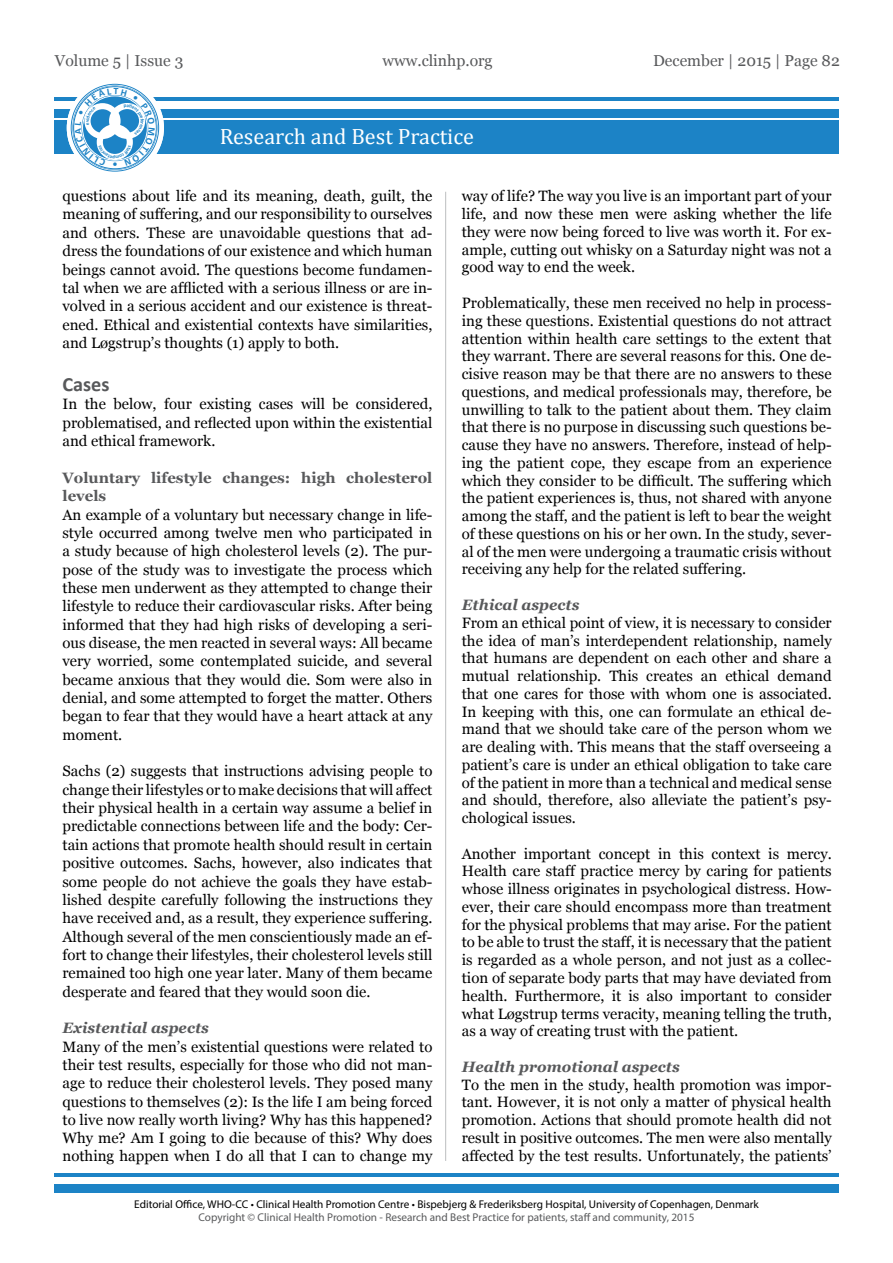
<style>
.page{position:relative;width:893px;height:1263px;background:#fff}
.page>*{position:absolute;margin:0;border:0;box-sizing:border-box;transform-origin:0 0}
.t1{font:22.2px "Cambria";color:#fff}
.t2{font:700 20.25px "Calibri";color:#58595b}
.t3{font:15.75px "Georgia";color:#58595b}
.t4{font:15px/17.7px "Georgia";color:#000;text-align:justify}
.t5{font:italic 700 15px "Georgia";color:#58595b}
.t6{font:700 15px/18.3px "Georgia";color:#58595b}
.t7{font:11.25px "Myriad Pro";color:#000}
.t8{font:11.25px "Myriad Pro";color:#58595b}
</style>
<div class="page">
<div style="left:54px;top:1184px;width:785px;height:8px;background:#1c83c6"></div>
<hr style="left:54px;top:1173px;width:785px;height:3px;background:#1c83c6">
<div style="left:54px;top:120px;width:785px;height:34px;background:#1c83c6"></div>
<div style="left:54px;top:109px;width:785px;height:8px;background:#1c83c6"></div>
<hr style="left:54px;top:98px;width:785px;height:3px;background:#1c83c6">
<svg style="left:67px;top:79px;width:97px;height:97px"></svg>
<hr style="left:445px;top:192px;width:1px;height:969px;background:#bcbec0">
<svg style="left:75px;top:88px;width:80px;height:78px"></svg>
<p class="t3" style="left:55px;top:51px;width:130px">Volume 5 | Issue 3</p>
<p class="t3" style="left:383px;top:51px;width:112px">www.clinhp.org</p>
<h1 class="t1" style="left:220px;top:124px;width:256px">Research and Best Practice</h1>
<p class="t3" style="left:653px;top:51px;width:188px">December | 2015 | Page 82</p>
<p class="t4" style="left:63px;top:187px;width:371px;line-height:18.3px">questions about life and its meaning, death, guilt, the meaning of suffering, and our responsibility to ourselves and others. These are unavoidable questions that ad&shy;dress the foundations of our existence and which human beings cannot avoid. The questions become fundamen&shy;tal when we are afflicted with a serious illness or are in&shy;volved in a serious accident and our existence is threat&shy;ened. Ethical and existential contexts have similarities, and Løgstrup’s thoughts (1) apply to both.</p>
<h2 class="t2" style="left:63px;top:371px;width:49px">Cases</h2>
<p class="t4" style="left:63px;top:395px;width:371px;line-height:18.3px">In the below, four existing cases will be considered, problematised, and reflected upon within the existential and ethical framework.</p>
<p class="t6" style="left:63px;top:469px;width:371px">Voluntary lifestyle changes: high cholesterol levels</p>
<p class="t4" style="left:63px;top:505px;width:371px;line-height:18.3px">An example of a voluntary but necessary change in life&shy;style occurred among twelve men who participated in a study because of high cholesterol levels (2). The pur&shy;pose of the study was to investigate the process which these men underwent as they attempted to change their lifestyle to reduce their cardiovascular risks. After being informed that they had high risks of developing a seri&shy;ous disease, the men reacted in several ways: All became very worried, some contemplated suicide, and several became anxious that they would die. Som were also in denial, and some attempted to forget the matter. Others began to fear that they would have a heart attack at any moment.</p>
<p class="t4" style="left:63px;top:762px;width:371px;line-height:18.3px">Sachs (2) suggests that instructions advising people to change their lifestyles or to make decisions that will affect their physical health in a certain way assume a belief in predictable connections between life and the body: Cer&shy;tain actions that promote health should result in certain positive outcomes. Sachs, however, also indicates that some people do not achieve the goals they have estab&shy;lished despite carefully following the instructions they have received and, as a result, they experience suffering.<br>Although several of the men conscientiously made an ef&shy;fort to change their lifestyles, their cholesterol levels still remained too high one year later. Many of them became desperate and feared that they would soon die.</p>
<p class="t5" style="left:63px;top:1018px;width:148px">Existential aspects</p>
<p class="t4" style="left:63px;top:1037px;width:371px;line-height:18.3px">Many of the men’s existential questions were related to their test results, especially for those who did not man&shy;age to reduce their cholesterol levels. They posed many questions to themselves (2): Is the life I am being forced to live now really worth living? Why has this happened?<br>Why me? Am I going to die because of this? Why does nothing happen when I do all that I can to change my</p>
<p class="t4" style="left:462px;top:188px;width:371px">way of life? The way you live is an important part of your life, and now these men were asking whether the life they were now being forced to live was worth it. For ex&shy;ample, cutting out whisky on a Saturday night was not a good way to end the week.</p>
<p class="t4" style="left:462px;top:294px;width:371px">Problematically, these men received no help in process&shy;ing these questions. Existential questions do not attract attention within health care settings to the extent that they warrant. There are several reasons for this. One de&shy;cisive reason may be that there are no answers to these questions, and medical professionals may, therefore, be unwilling to talk to the patient about them. They claim that there is no purpose in discussing such questions be&shy;cause they have no answers. Therefore, instead of help&shy;ing the patient cope, they escape from an experience which they consider to be difficult. The suffering which the patient experiences is, thus, not shared with anyone among the staff, and the patient is left to bear the weight of these questions on his or her own. In the study, sever&shy;al of the men were undergoing a traumatic crisis without receiving any help for the related suffering.</p>
<p class="t5" style="left:462px;top:595px;width:119px">Ethical aspects</p>
<p class="t4" style="left:462px;top:614px;width:371px">From an ethical point of view, it is necessary to consider the idea of man’s interdependent relationship, namely that humans are dependent on each other and share a mutual relationship. This creates an ethical demand that one cares for those with whom one is associated.<br>In keeping with this, one can formulate an ethical de&shy;mand that we should take care of the person whom we are dealing with. This means that the staff overseeing a patient’s care is under an ethical obligation to take care of the patient in more than a technical and medical sense and should, therefore, also alleviate the patient’s psy&shy;chological issues.</p>
<p class="t4" style="left:462px;top:845px;width:371px">Another important concept in this context is mercy.<br>Health care staff practice mercy by caring for patients whose illness originates in psychological distress. How&shy;ever, their care should encompass more than treatment for the physical problems that may arise. For the patient to be able to trust the staff, it is necessary that the patient is regarded as a whole person, and not just as a collec&shy;tion of separate body parts that may have deviated from health. Furthermore, it is also important to consider what Løgstrup terms veracity, meaning telling the truth, as a way of creating trust with the patient.</p>
<p class="t5" style="left:462px;top:1057px;width:220px">Health promotional aspects</p>
<p class="t4" style="left:462px;top:1076px;width:371px">To the men in the study, health promotion was impor&shy;tant. However, it is not only a matter of physical health promotion. Actions that should promote health did not result in positive outcomes. The men were also mentally affected by the test results. Unfortunately, the patients’</p>
<p class="t7" style="left:134px;top:1197px;width:626px">Editorial Office, WHO-CC • Clinical Health Promotion Centre • Bispebjerg &amp; Frederiksberg Hospital, University of Copenhagen, Denmark</p>
<p class="t8" style="left:198px;top:1210px;width:497px">Copyright © Clinical Health Promotion - Research and Best Practice for patients, staff and community, 2015</p>
</div>
